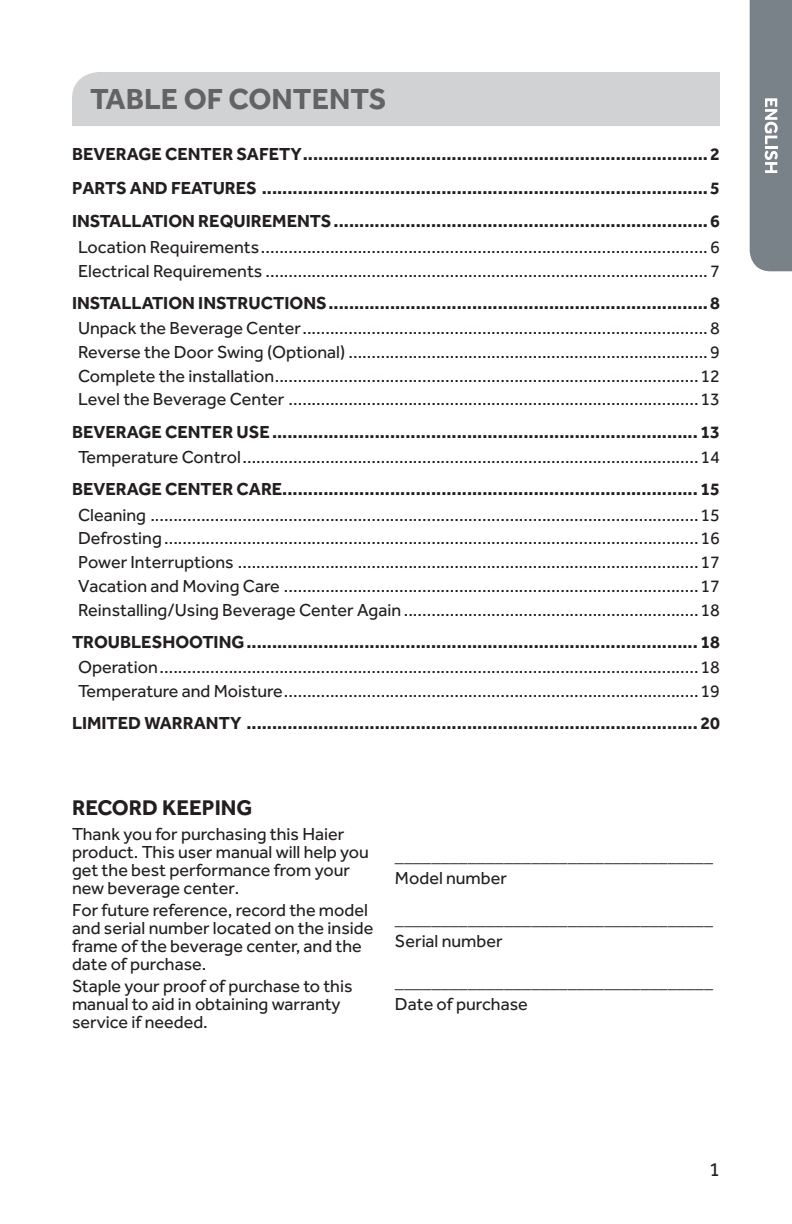
<style>
.page{position:relative;width:792px;height:1224px;background:#fff}
.page>*{position:absolute;margin:0;border:0;box-sizing:border-box;transform-origin:0 0}
.t1{font:700 30px "Effra";color:#636366}
.t2{font:700 22px "Effra";color:#231f20}
.t3{font:20px "Effra";color:#231f20}
.t4{font:18px/23.8px "Effra";color:#231f20}
.t5{font:700 18px/33.8px "Effra";color:#231f20;text-align:justify}
</style>
<div class="page">
<div style="left:750px;top:0;width:42px;height:271px;background:#798189"></div>
<div style="left:72px;top:72px;width:648px;height:54px;background:#d1d2d4"></div>
<h1 class="t1" style="left:90px;top:81px;width:298px">TABLE OF CONTENTS</h1>
<p class="t5" style="left:72px;top:137px;width:650px">BEVERAGE CENTER SAFETY...............................................................................2<br>PARTS AND FEATURES .......................................................................................5<br>INSTALLATION REQUIREMENTS.........................................................................6</p>
<p class="t4" style="left:78px;top:235px;width:643px">Location Requirements.................................................................................................6<br>Electrical Requirements ................................................................................................7</p>
<p class="t5" style="left:72px;top:285px;width:649px">INSTALLATION INSTRUCTIONS..........................................................................8</p>
<p class="t4" style="left:78px;top:316px;width:643px;text-align:justify">Unpack the Beverage Center........................................................................................8<br>Reverse the Door Swing (Optional) ..............................................................................9<br>Complete the installation............................................................................................12<br>Level the Beverage Center .........................................................................................13</p>
<p class="t5" style="left:72px;top:414px;width:649px">BEVERAGE CENTER USE................................................................................... 13</p>
<p class="t4" style="left:78px;top:445px;width:643px">Temperature Control...................................................................................................14</p>
<p class="t5" style="left:72px;top:472px;width:649px">BEVERAGE CENTER CARE................................................................................. 15</p>
<p class="t4" style="left:78px;top:502px;width:643px;text-align:justify">Cleaning .......................................................................................................................15<br>Defrosting....................................................................................................................16<br>Power Interruptions ....................................................................................................17<br>Vacation and Moving Care ..........................................................................................17<br>Reinstalling/Using Beverage Center Again ................................................................18</p>
<p class="t5" style="left:72px;top:624px;width:649px">TROUBLESHOOTING........................................................................................ 18</p>
<p class="t4" style="left:78px;top:655px;width:643px">Operation.....................................................................................................................18<br>Temperature and Moisture..........................................................................................19</p>
<p class="t5" style="left:72px;top:706px;width:649px">LIMITED WARRANTY ........................................................................................ 20</p>
<p class="t2" style="left:72px;top:794px;width:182px">RECORD KEEPING</p>
<p class="t4" style="left:72px;top:825px;width:298px;line-height:18px">Thank you for purchasing this Haier product. This user manual will help you get the best performance from your new beverage center.</p>
<p class="t4" style="left:72px;top:901px;width:303px;line-height:18px">For future reference, record the model and serial number located on the inside frame of the beverage center, and the date of purchase.</p>
<p class="t4" style="left:72px;top:977px;width:282px;line-height:18px">Staple your proof of purchase to this manual to aid in obtaining warranty service if needed.</p>
<p class="t4" style="left:395px;top:845px;width:320px;line-height:22px">___________________________________<br>Model number</p>
<p class="t4" style="left:395px;top:908px;width:320px;line-height:22px">___________________________________<br>Serial number</p>
<p class="t4" style="left:395px;top:971px;width:320px;line-height:22px">___________________________________<br>Date of purchase</p>
<p class="t3" style="left:709px;top:1157px;width:12px">1</p>
</div>
